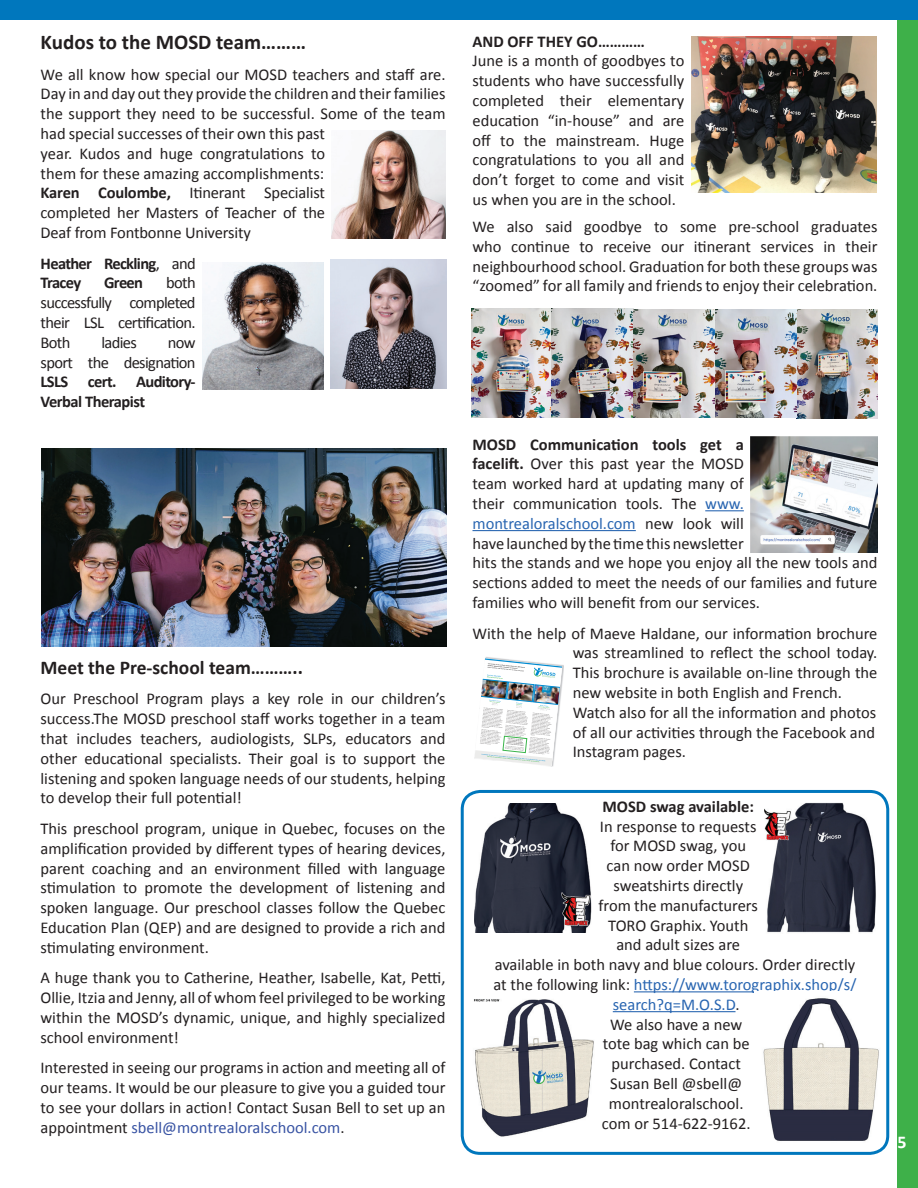
<style>
.page{position:relative;width:918px;height:1188px;background:#fff}
.page>*{position:absolute;margin:0;border:0;box-sizing:border-box;transform-origin:0 0}
.t1{font:700 21px "Calibri";color:#231f20}
.t2{font:700 19.5px "Calibri";color:#231f20}
.t3{font:700 18px "Calibri";color:#fff}
.t4{font:16.5px/19.8px "Calibri";color:#231f20;text-align:justify}
.t5{font:700 16.5px/19.8px "Calibri";letter-spacing:-.04em;color:#231f20}
.t6{font:700 16.5px "Calibri";color:#231f20}
.t7{font:16.5px/19.8px "Calibri";letter-spacing:-.04em;color:#231f20;text-align:right}
.s1{font-weight:700}
.s2{font-weight:400}
.s3{color:#3853a3}
.s4{color:#2865b1}
</style>
<div class="page">
<div style="left:461px;top:790px;width:428px;height:365px;border:3px solid #0077bd;border-radius:18px"></div>
<img style="left:691px;top:36px;width:186px;height:156px">
<hr style="left:634px;top:991px;width:222px;height:1px;background:#2865b1">
<hr style="left:613px;top:1011px;width:123px;height:1px;background:#2865b1">
<hr style="left:705px;top:510px;width:39px;height:1px;background:#2865b1">
<hr style="left:472px;top:530px;width:164px;height:1px;background:#2865b1">
<img style="left:331px;top:260px;width:115px;height:129px">
<img style="left:202px;top:263px;width:121px;height:126px">
<img style="left:332px;top:130px;width:114px;height:109px">
<div style="left:898px;top:0;width:20px;height:1188px;background:#3eb049"></div>
<div style="left:0;top:0;width:918px;height:20px;background:#0077bd"></div>
<img style="left:41px;top:449px;width:406px;height:197px">
<img style="left:751px;top:437px;width:126px;height:116px">
<img style="left:475px;top:657px;width:89px;height:110px">
<img style="left:765px;top:802px;width:111px;height:131px">
<img style="left:474px;top:803px;width:118px;height:129px">
<img style="left:763px;top:998px;width:116px;height:143px">
<img style="left:474px;top:999px;width:120px;height:138px">
<img style="left:471px;top:309px;width:407px;height:109px">
<p class="t1" style="left:41px;top:29px;width:267px">Kudos to the MOSD team………</p>
<p class="t4" style="left:41px;top:63px;width:407px;text-align:left">We all know how special our MOSD teachers and staff are.<br>Day in and day out they provide the children and their families the support they need to be successful. Some of the team had special successes of their own this past<br>year. Kudos and huge congratulations to<br>them for these amazing accomplishments:<br><span class="s1">Karen Coulombe,</span> Itinerant Specialist<br>completed her Masters of Teacher of the<br>Deaf from Fontbonne University</p>
<p class="t5" style="left:41px;top:252px;width:157px">Heather Reckling<span class="s2">, and<br></span>Tracey</p>
<p class="t4" style="left:41px;top:272px;width:157px;text-indent:125px">both successfully completed their LSL certification.<br>Both</p>
<p class="t5" style="left:104px;top:272px;width:41px">Green</p>
<p class="t4" style="left:101px;top:332px;width:37px">ladies</p>
<p class="t7" style="left:41px;top:332px;width:157px">now<br>sport the designation</p>
<p class="t5" style="left:41px;top:371px;width:157px">LSLS cert. Auditory-<br>Verbal Therapist</p>
<p class="t2" style="left:40px;top:655px;width:264px">Meet the Pre-school team………..</p>
<p class="t4" style="left:40px;top:688px;width:407px">Our Preschool Program plays a key role in our children’s success.The MOSD preschool staff works together in a team that includes teachers, audiologists, SLPs, educators and other educational specialists. Their goal is to support the listening and spoken language needs of our students, helping to develop their full potential!</p>
<p class="t4" style="left:40px;top:818px;width:407px">This preschool program, unique in Quebec, focuses on the amplification provided by different types of hearing devices, parent coaching and an environment filled with language stimulation to promote the development of listening and spoken language. Our preschool classes follow the Quebec Education Plan (QEP) and are designed to provide a rich and stimulating environment.</p>
<p class="t4" style="left:40px;top:967px;width:407px">A huge thank you to Catherine, Heather, Isabelle, Kat, Petti, Ollie, Itzia and Jenny, all of whom feel privileged to be working within the MOSD’s dynamic, unique, and highly specialized school environment!</p>
<p class="t4" style="left:40px;top:1057px;width:406px">Interested in seeing our programs in action and meeting all of our teams. It would be our pleasure to give you a guided tour to see your dollars in action! Contact Susan Bell to set up an appointment <span class="s3">sbell@montrealoralschool.com</span>.</p>
<p class="t6" style="left:473px;top:31px;width:174px">AND OFF THEY GO…………</p>
<p class="t4" style="left:473px;top:50px;width:213px">June is a month of goodbyes to students who have successfully completed their elementary education “in-house” and are off to the mainstream. Huge congratulations to you all and don’t forget to come and visit us when you are in the school.</p>
<p class="t4" style="left:473px;top:216px;width:407px">We also said goodbye to some pre-school graduates who continue to receive our itinerant services in their neighbourhood school. Graduation for both these groups was “zoomed” for all family and friends to enjoy their celebration.</p>
<p class="t4" style="left:472px;top:433px;width:407px;text-align:left"><span class="s1">MOSD Communication tools get a<br>facelift.</span> Over this past year the MOSD<br>team worked hard at updating many of<br>their communication tools. The <span class="s4">www. montrealoralschool.com</span> new look will<br>have launched by the time this newsletter<br>hits the stands and we hope you enjoy all the new tools and sections added to meet the needs of our families and future families who will benefit from our services.</p>
<p class="t4" style="left:573px;top:622px;width:306px;text-align:left;text-indent:-100px">With the help of Maeve Haldane, our information brochure was streamlined to reflect the school today.<br>This brochure is available on-line through the new website in both English and French.<br>Watch also for all the information and photos of all our activities through the Facebook and Instagram pages.</p>
<p class="t6" style="left:603px;top:796px;width:153px">MOSD swag available:</p>
<p class="t4" style="left:494px;top:815px;width:364px;text-align:center">In response to requests<br>for MOSD swag, you<br>can now order MOSD<br>sweatshirts directly<br>from the manufacturers<br>TORO Graphix. Youth<br>and adult sizes are<br>available in both navy and blue colours. Order directly at the following link: <span class="s4">https://www.torographix.shop/s/ search?q=M.O.S.D</span>.<br>We also have a new<br>tote bag which can be<br>purchased. Contact<br>Susan Bell @sbell@<br>montrealoralschool.<br>com or 514-622-9162.</p>
<p class="t3" style="left:897px;top:1130px;width:11px">5</p>
</div>
